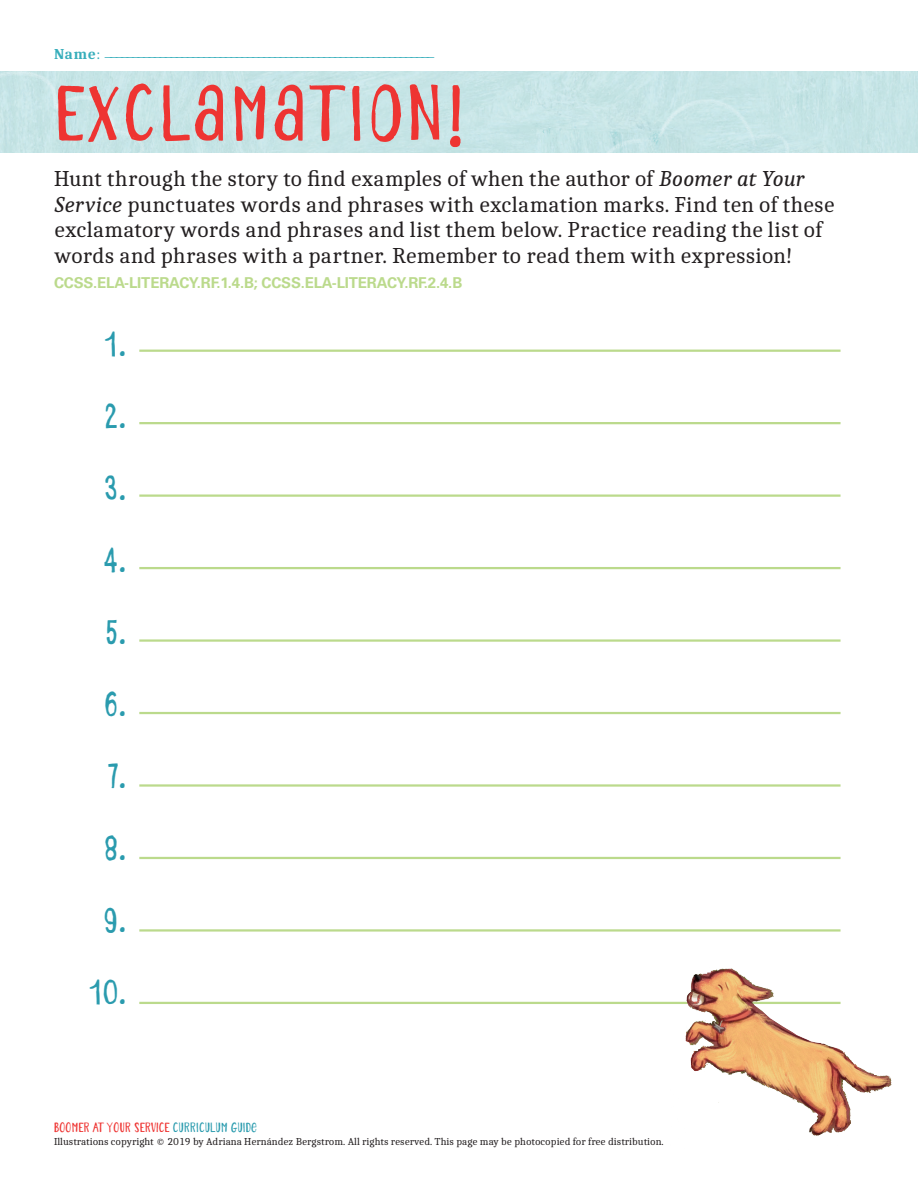
<style>
.page{position:relative;width:918px;height:1188px;background:#fff}
.page>*{position:absolute;margin:0;border:0;box-sizing:border-box;transform-origin:0 0}
.MOREMain_Head{font:79.5px "Portena Help Forest";letter-spacing:.06em;color:#ee3432}
.t1{font:34.5px "Portena Help Forest";color:#2a9bae}
.Instructions{font:22.5px/25.5px "Caladea";letter-spacing:.005em;color:#231f20}
.t2{font:700 condensed 15px "Univers LT Std";color:#37aebb}
.Instructions-2{font:700 15px "Univers LT Std";letter-spacing:-.01em;color:#bbda8c}
.t3{font:13.5px "Portena Help Forest";letter-spacing:.02em;color:#ee3432}
.t4{font:10.5px "Caladea";color:#231f20}
.s1{font-family:"Caladea";font-stretch:normal}
.s2{font-family:"Caladea";font-weight:400;font-stretch:normal}
.s3{font-style:italic}
.s4{color:#2a9bae}
</style>
<div class="page">
<div style="left:0;top:71px;width:918px;height:81px;background:#c7e5e6"></div>
<hr style="left:139px;top:639px;width:702px;height:3px;background:#bbda8c">
<hr style="left:139px;top:422px;width:702px;height:2px;background:#bbda8c">
<hr style="left:139px;top:350px;width:702px;height:2px;background:#bbda8c">
<hr style="left:139px;top:784px;width:702px;height:3px;background:#bbda8c">
<hr style="left:139px;top:494px;width:702px;height:3px;background:#bbda8c">
<hr style="left:139px;top:929px;width:702px;height:3px;background:#bbda8c">
<hr style="left:139px;top:712px;width:702px;height:2px;background:#bbda8c">
<hr style="left:139px;top:567px;width:702px;height:2px;background:#bbda8c">
<hr style="left:139px;top:1002px;width:702px;height:2px;background:#bbda8c">
<hr style="left:139px;top:857px;width:702px;height:2px;background:#bbda8c">
<img style="left:671px;top:968px;width:221px;height:168px">
<p class="t2" style="left:54px;top:42px;width:382px"><span class="s1">N a m e</span> <span class="s2">:</span> ____________________________________________________________</p>
<p class="MOREMain_Head" style="left:54px;top:66px;width:411px">EXCLAMATION!</p>
<p class="Instructions" style="left:54px;top:166px;width:782px">Hunt through the story to find examples of when the author of <span class="s3">Boomer at Your Service</span> punctuates words and phrases with exclamation marks. Find ten of these exclamatory words and phrases and list them below. Practice reading the list of words and phrases with a partner. Remember to read them with expression!</p>
<p class="Instructions-2" style="left:54px;top:274px;width:410px">CCSS.ELA-LITERACY.RF.1.4.B; CCSS.ELA-LITERACY.RF.2.4.B</p>
<p class="t1" style="left:105px;top:324px;width:24px">1.</p>
<p class="t1" style="left:104px;top:396px;width:25px">2.</p>
<p class="t1" style="left:104px;top:468px;width:25px">3.</p>
<p class="t1" style="left:103px;top:540px;width:26px">4.</p>
<p class="t1" style="left:105px;top:612px;width:24px">5.</p>
<p class="t1" style="left:104px;top:684px;width:25px">6.</p>
<p class="t1" style="left:107px;top:756px;width:22px">7.</p>
<p class="t1" style="left:104px;top:828px;width:25px">8.</p>
<p class="t1" style="left:103px;top:900px;width:26px">9.</p>
<p class="t1" style="left:89px;top:972px;width:40px">10.</p>
<p class="t3" style="left:54px;top:1120px;width:204px">BOOMER AT YOUR SERVICE <span class="s4">CURRICULUM GUIDE</span></p>
<p class="t4" style="left:54px;top:1135px;width:611px">Illustrations copyright © 2019 by Adriana Hernández Bergstrom. All rights reserved. This page may be photocopied for free distribution.</p>
</div>
